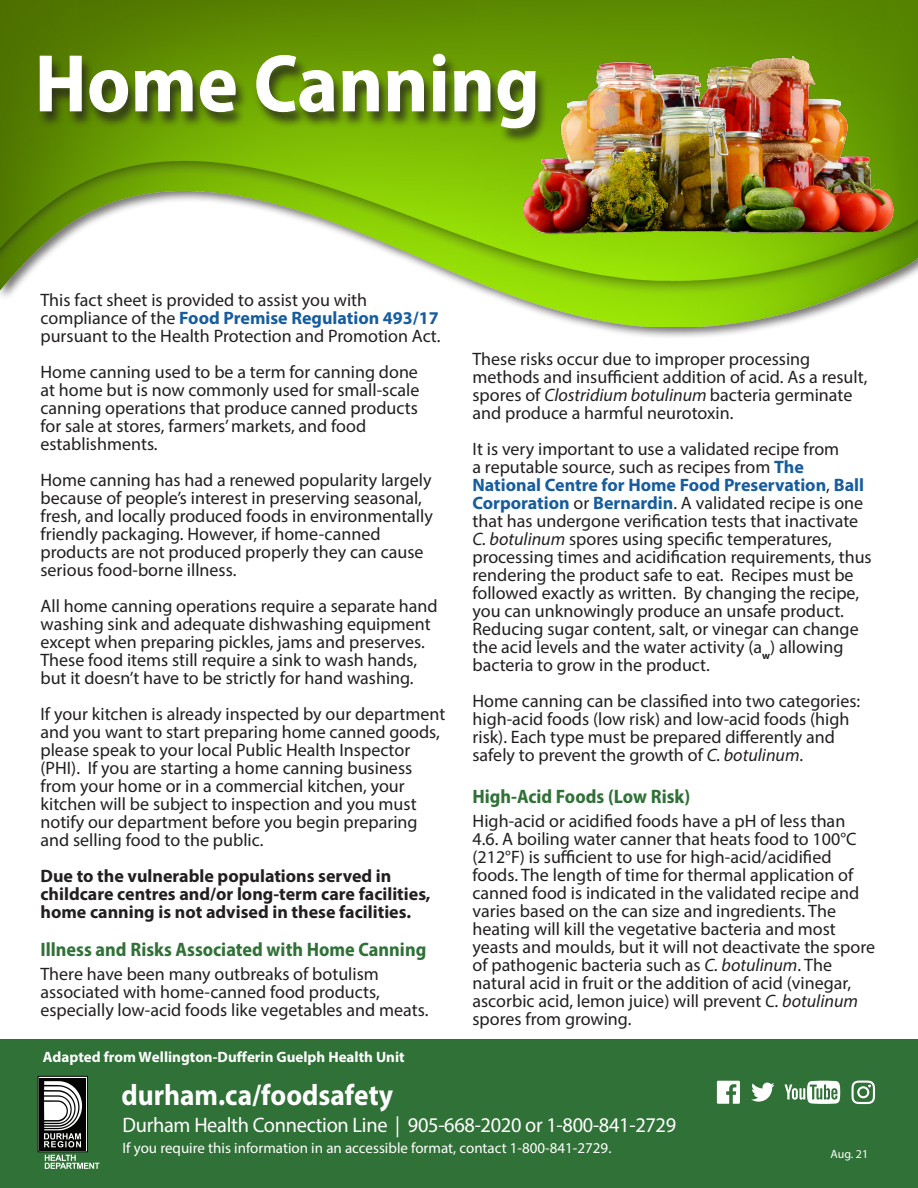
<style>
.page{position:relative;width:918px;height:1188px;background:#fff}
.page>*{position:absolute;margin:0;border:0;box-sizing:border-box;transform-origin:0 0}
.t1{font:700 semi-condensed 82.5px "Myriad Pro";color:#fff}
.website{font:700 29.7px "Myriad Pro";color:#fff;scale:.92 1}
.contact{font:21px "Myriad Pro";letter-spacing:-.015em;color:#fff}
.Subtitle{font:700 semi-condensed 19.5px "Myriad Pro";color:#307137}
.Text{font:18px/18px "Myriad Pro";color:#231f20}
.Text-2{font:700 18px/18px "Myriad Pro";color:#231f20}
.accessible{font:15px "Myriad Pro";color:#fff}
.website-2{font:700 15px "Myriad Pro";color:#fff}
.date{font:12px "Myriad Pro";color:#fff}
.s1{font-weight:700;color:#175d9e}
.s2{font-style:italic}
</style>
<div class="page">
<div style="left:0;top:0;width:918px;height:340px;background:#231f20;opacity:.63"></div>
<img style="left:0;top:0;width:918px;height:327px">
<div style="left:37px;top:55px;width:511px;height:90px;background:#231f20;opacity:.75"></div>
<div style="left:29px;top:43px;width:515px;height:89px;background:#fff;opacity:.75"></div>
<div style="left:31px;top:48px;width:515px;height:84px;background:#231f20;opacity:.32"></div>
<img style="left:521px;top:51px;width:374px;height:185px">
<div style="left:0;top:1040px;width:918px;height:148px;background:#307137"></div>
<div style="left:38px;top:1076px;width:50px;height:76px;border:1px solid #040503"></div>
<div style="left:40px;top:1078px;width:46px;height:72px;background:#040503"></div>
<svg style="left:44px;top:1081px;width:38px;height:66px"></svg>
<svg style="left:45px;top:1155px;width:55px;height:13px"></svg>
<svg style="left:717px;top:1081px;width:23px;height:23px"></svg>
<svg style="left:751px;top:1083px;width:24px;height:19px"></svg>
<svg style="left:785px;top:1081px;width:55px;height:23px"></svg>
<svg style="left:852px;top:1081px;width:23px;height:23px"></svg>
<h1 class="t1" style="left:34px;top:31px;width:507px">Home Canning</h1>
<p class="Text" style="left:40px;top:291px;width:402px">This fact sheet is provided to assist you with compliance of the <span class="s1">Food Premise Regulation 493/17 </span>pursuant to the Health Protection and Promotion Act.</p>
<p class="Text" style="left:40px;top:363px;width:380px">Home canning used to be a term for canning done at home but is now commonly used for small-scale canning operations that produce canned products for sale at stores, farmers’ markets, and food establishments.</p>
<p class="Text" style="left:40px;top:471px;width:394px">Home canning has had a renewed popularity largely because of people’s interest in preserving seasonal, fresh, and locally produced foods in environmentally friendly packaging. However, if home-canned products are not produced properly they can cause serious food-borne illness.</p>
<p class="Text" style="left:40px;top:597px;width:399px">All home canning operations require a separate hand washing sink and adequate dishwashing equipment except when preparing pickles, jams and preserves.<br>These food items still require a sink to wash hands, but it doesn’t have to be strictly for hand washing.</p>
<p class="Text" style="left:40px;top:705px;width:406px">If your kitchen is already inspected by our department and you want to start preparing home canned goods, please speak to your local Public Health Inspector (PHI). If you are starting a home canning business from your home or in a commercial kitchen, your kitchen will be subject to inspection and you must notify our department before you begin preparing and selling food to the public.</p>
<p class="Text-2" style="left:40px;top:866px;width:392px">Due to the vulnerable populations served in childcare centres and/or long-term care facilities, home canning is not advised in these facilities.</p>
<h2 class="Subtitle" style="left:40px;top:936px;width:387px">Illness and Risks Associated with Home Canning</h2>
<p class="Text" style="left:40px;top:965px;width:389px">There have been many outbreaks of botulism associated with home-canned food products, especially low-acid foods like vegetables and meats.</p>
<p class="Text" style="left:472px;top:350px;width:396px">These risks occur due to improper processing methods and insufficient addition of acid. As a result, spores of <span class="s2">Clostridium botulinum</span> bacteria germinate and produce a harmful neurotoxin.</p>
<p class="Text" style="left:472px;top:440px;width:401px">It is very important to use a validated recipe from<br>a reputable source, such as recipes from <span class="s1">The National Centre for Home Food Preservation</span>, <span class="s1">Ball Corporation</span> or <span class="s1">Bernardin</span>. A validated recipe is one that has undergone verification tests that inactivate <span class="s2">C. botulinum</span> spores using specific temperatures, processing times and acidification requirements, thus rendering the product safe to eat. Recipes must be followed exactly as written. By changing the recipe, you can unknowingly produce an unsafe product.<br>Reducing sugar content, salt, or vinegar can change the acid levels and the water activity (a<sub>w</sub>) allowing bacteria to grow in the product.</p>
<p class="Text" style="left:473px;top:692px;width:389px">Home canning can be classified into two categories: high-acid foods (low risk) and low-acid foods (high risk). Each type must be prepared differently and safely to prevent the growth of <span class="s2">C. botulinum</span>.</p>
<h2 class="Subtitle" style="left:472px;top:783px;width:219px">High-Acid Foods (Low Risk)</h2>
<p class="Text" style="left:472px;top:812px;width:404px">High-acid or acidified foods have a pH of less than 4.6. A boiling water canner that heats food to 100°C (212°F) is sufficient to use for high-acid/acidified foods. The length of time for thermal application of canned food is indicated in the validated recipe and varies based on the can size and ingredients. The heating will kill the vegetative bacteria and most yeasts and moulds, but it will not deactivate the spore of pathogenic bacteria such as <span class="s2">C. botulinum</span>. The natural acid in fruit or the addition of acid (vinegar, ascorbic acid, lemon juice) will prevent <span class="s2">C. botulinum </span>spores from growing.</p>
<p class="website-2" style="left:43px;top:1048px;width:363px">Adapted from Wellington-Dufferin Guelph Health Unit</p>
<p class="website" style="left:121px;top:1075px;width:297px">durham.ca/foodsafety</p>
<p class="contact" style="left:122px;top:1112px;width:555px">Durham Health Connection Line | 905-668-2020 or 1-800-841-2729</p>
<p class="accessible" style="left:122px;top:1139px;width:490px">If you require this information in an accessible format, contact 1-800-841-2729.</p>
<p class="date" style="left:831px;top:1146px;width:39px">Aug. 21</p>
</div>
